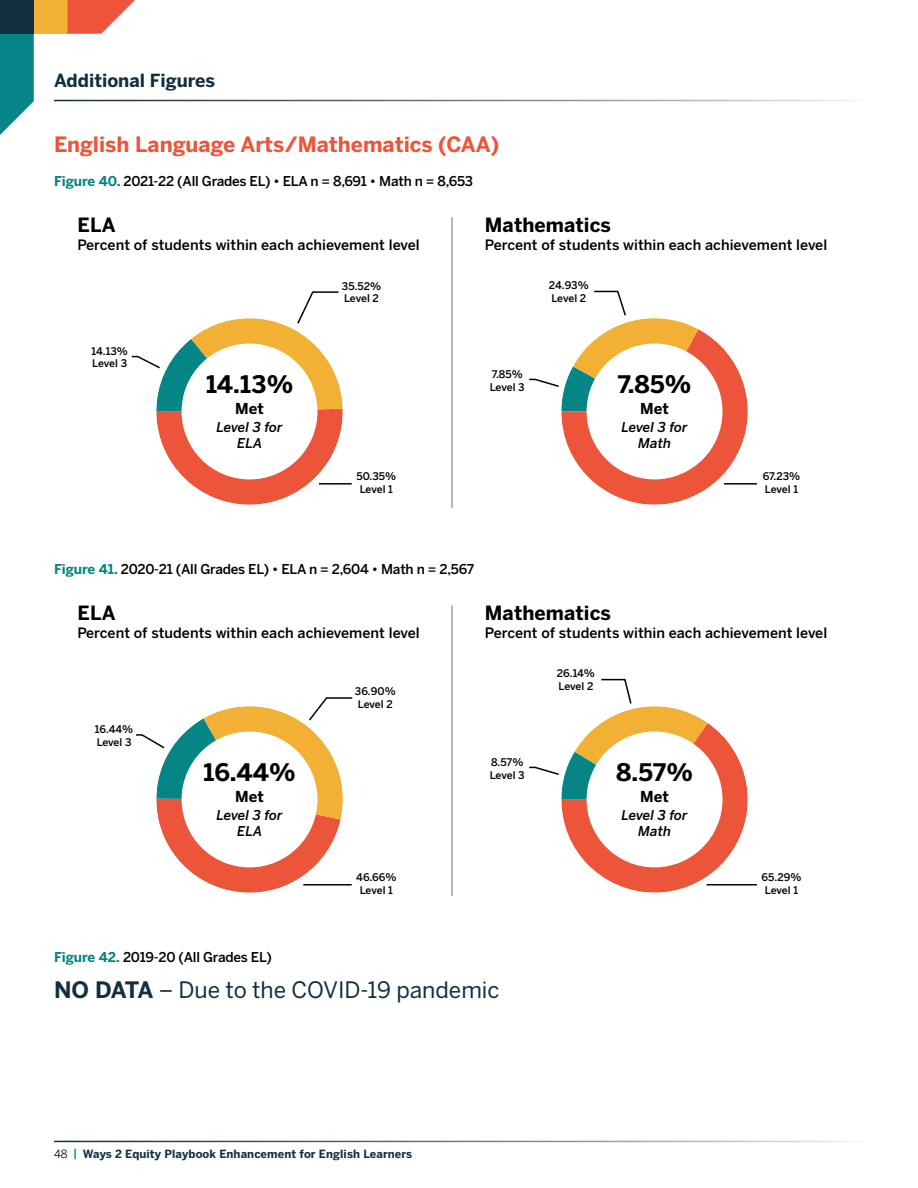
<style>
.page{position:relative;width:918px;height:1188px;background:#fff}
.page>*{position:absolute;margin:0;border:0;box-sizing:border-box;transform-origin:0 0}
.t1{font:700 24px "Benton Sans";letter-spacing:.005em;color:#000}
.t2{font:22.5px "Benton Sans";color:#112f41}
.t3{font:700 21px "Benton Sans";color:#ec553a}
.t4{font:700 19.5px "Benton Sans";letter-spacing:.005em;color:#000}
.t5{font:700 18px "Benton Sans";color:#112f41}
.t6{font:700 15px "Benton Sans";letter-spacing:.005em;color:#000}
.t7{font:500 14.25px "Benton Sans";letter-spacing:.005em;color:#000}
.t8{font:500 13.5px "Benton Sans";letter-spacing:-.015em;color:#000}
.t9{font:italic 500 13.5px/16.5px "Benton Sans";letter-spacing:.005em;color:#000;text-align:center}
.t10{font:700 11.25px "Benton Sans";letter-spacing:.01em;color:#112f41}
.t11{font:500 10.5px/12.6px "Benton Sans";letter-spacing:-.015em;color:#000}
.s1{font-weight:700;color:#058585}
.s2{font-weight:700}
.s3{font-weight:400;color:#000}
.s4{font-weight:500;color:#058585}
</style>
<div class="page">
<div style="left:34px;top:0;width:34px;height:34px;background:#f2b035"></div>
<svg style="left:68px;top:0;width:67px;height:34px"></svg>
<svg style="left:0;top:34px;width:34px;height:101px"></svg>
<div style="left:0;top:0;width:34px;height:34px;background:#112f41"></div>
<hr style="left:451px;top:218px;width:2px;height:290px;background:#808080">
<svg style="left:131px;top:291px;width:212px;height:214px"></svg>
<svg style="left:529px;top:290px;width:219px;height:215px"></svg>
<hr style="left:319px;top:483px;width:33px;height:2px;background:#000">
<hr style="left:724px;top:483px;width:33px;height:2px;background:#000">
<hr style="left:451px;top:606px;width:2px;height:290px;background:#808080">
<svg style="left:136px;top:697px;width:217px;height:196px"></svg>
<svg style="left:529px;top:678px;width:219px;height:215px"></svg>
<hr style="left:303px;top:884px;width:49px;height:2px;background:#000">
<hr style="left:707px;top:884px;width:50px;height:2px;background:#000">
<p class="t5" style="left:54px;top:70px;width:162px">Additional Figures</p>
<h3 class="t3" style="left:54px;top:131px;width:447px">English Language Arts/Mathematics (CAA)</h3>
<p class="t8" style="left:54px;top:173px;width:421px"><span class="s1">Figure 40.</span> 2021-22 (All Grades EL) • ELA n = 8,691 • Math n = 8,653</p>
<h3 class="t4" style="left:77px;top:214px;width:40px">ELA</h3>
<p class="t7" style="left:77px;top:236px;width:344px">Percent of students within each achievement level</p>
<h3 class="t4" style="left:485px;top:214px;width:128px">Mathematics</h3>
<p class="t7" style="left:485px;top:236px;width:344px">Percent of students within each achievement level</p>
<p class="t11" style="left:342px;top:279px;width:41px">35.52%<br>Level 2</p>
<p class="t11" style="left:549px;top:279px;width:41px">24.93%<br>Level 2</p>
<p class="t11" style="left:92px;top:344px;width:38px">14.13%<br>Level 3</p>
<h1 class="t1" style="left:206px;top:370px;width:89px">14.13%</h1>
<p class="t6" style="left:235px;top:399px;width:30px">Met</p>
<p class="t9" style="left:217px;top:418px;width:68px">Level 3 for<br>ELA</p>
<p class="t11" style="left:490px;top:368px;width:36px">7.85%<br>Level 3</p>
<h1 class="t1" style="left:618px;top:370px;width:75px">7.85%</h1>
<p class="t6" style="left:640px;top:399px;width:30px">Met</p>
<p class="t9" style="left:622px;top:418px;width:68px">Level 3 for<br>Math</p>
<p class="t11" style="left:356px;top:470px;width:41px;text-align:center">50.35%<br>Level 1</p>
<p class="t11" style="left:763px;top:470px;width:39px">67.23%<br>Level 1</p>
<p class="t8" style="left:54px;top:561px;width:422px"><span class="s1">Figure 41.</span> 2020-21 (All Grades EL) • ELA n = 2,604 • Math n = 2,567</p>
<h3 class="t4" style="left:77px;top:602px;width:40px">ELA</h3>
<p class="t7" style="left:77px;top:624px;width:344px">Percent of students within each achievement level</p>
<h3 class="t4" style="left:485px;top:602px;width:128px">Mathematics</h3>
<p class="t7" style="left:485px;top:624px;width:344px">Percent of students within each achievement level</p>
<p class="t11" style="left:95px;top:723px;width:40px">16.44%<br>Level 3</p>
<h1 class="t1" style="left:204px;top:758px;width:94px">16.44%</h1>
<p class="t6" style="left:235px;top:787px;width:30px">Met</p>
<p class="t9" style="left:217px;top:806px;width:68px">Level 3 for<br>ELA</p>
<p class="t11" style="left:355px;top:685px;width:42px">36.90%<br>Level 2</p>
<p class="t11" style="left:490px;top:756px;width:36px">8.57%<br>Level 3</p>
<p class="t11" style="left:557px;top:667px;width:40px">26.14%<br>Level 2</p>
<h1 class="t1" style="left:616px;top:758px;width:79px">8.57%</h1>
<p class="t6" style="left:640px;top:787px;width:30px">Met</p>
<p class="t9" style="left:622px;top:806px;width:68px">Level 3 for<br>Math</p>
<p class="t11" style="left:356px;top:871px;width:42px;text-align:center">46.66%<br>Level 1</p>
<p class="t11" style="left:762px;top:871px;width:41px;text-align:center">65.29%<br>Level 1</p>
<p class="t8" style="left:54px;top:949px;width:219px"><span class="s1">Figure 42.</span> 2019-20 (All Grades EL)</p>
<h2 class="t2" style="left:54px;top:976px;width:447px"><span class="s2">NO DATA</span> – Due to the COVID-19 pandemic</h2>
<p class="t10" style="left:54px;top:1147px;width:360px"><span class="s3">48</span> <span class="s4">|</span> Ways 2 Equity Playbook Enhancement for English Learners</p>
</div>
